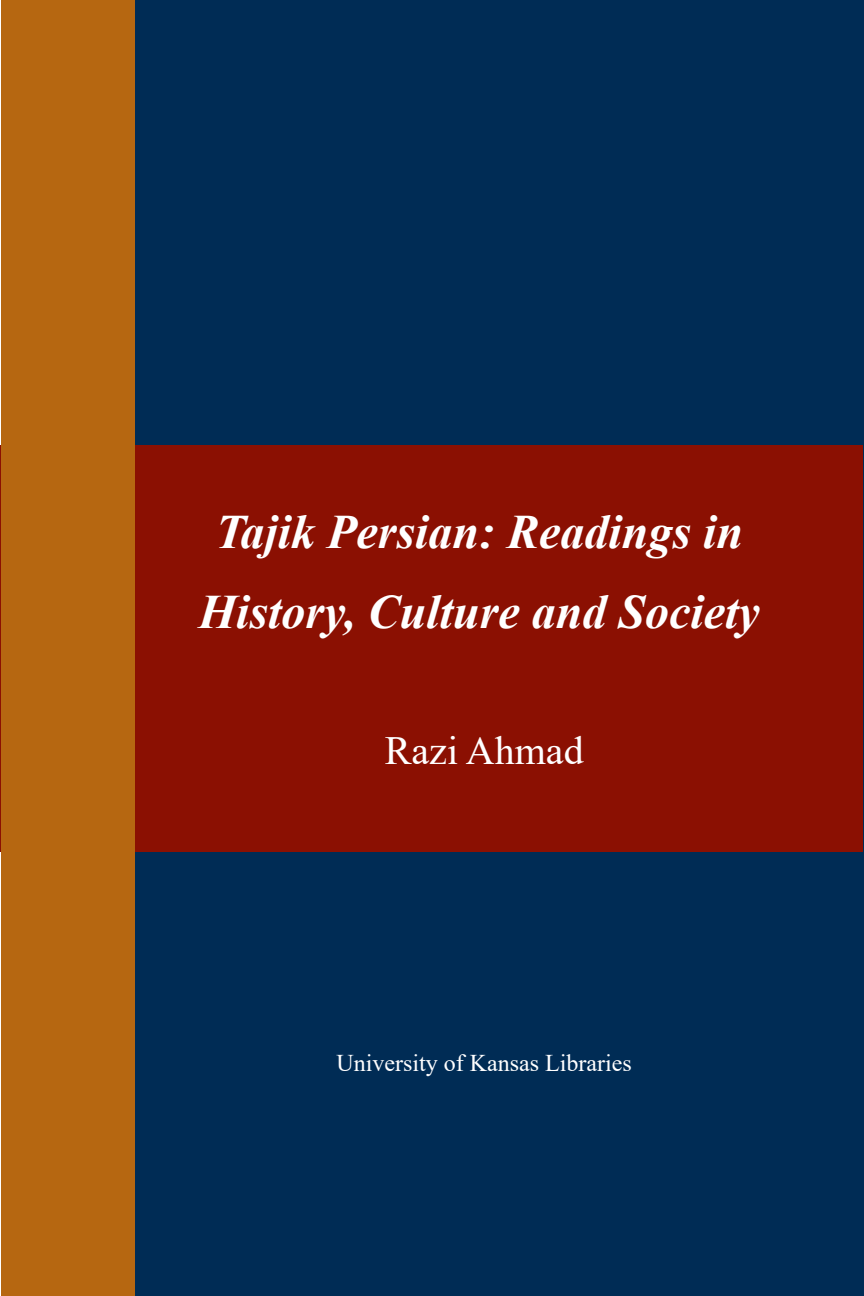
<style>
.page{position:relative;width:864px;height:1296px;background:#fff}
.page>*{position:absolute;margin:0;border:0;box-sizing:border-box;transform-origin:0 0}
.t1{font:italic 700 48px/79.8px "Times New Roman";color:#fff;text-align:center}
.t2{font:40px "Times New Roman";color:#fff}
.t3{font:24px "Times New Roman";color:#fff}
</style>
<div class="page">
<div style="left:1px;top:0;width:863px;height:1296px;background:#002c55"></div>
<div style="left:1px;top:445px;width:862px;height:406px;background:#8b1002"></div>
<div style="left:2px;top:0;width:133px;height:1296px;background:#b66711"></div>
<p class="t1" style="left:199px;top:491px;width:562px">Tajik Persian: Readings in<br>History, Culture and Society</p>
<p class="t2" style="left:385px;top:723px;width:200px">Razi Ahmad</p>
<p class="t3" style="left:337px;top:1046px;width:297px">University of Kansas Libraries</p>
</div>
